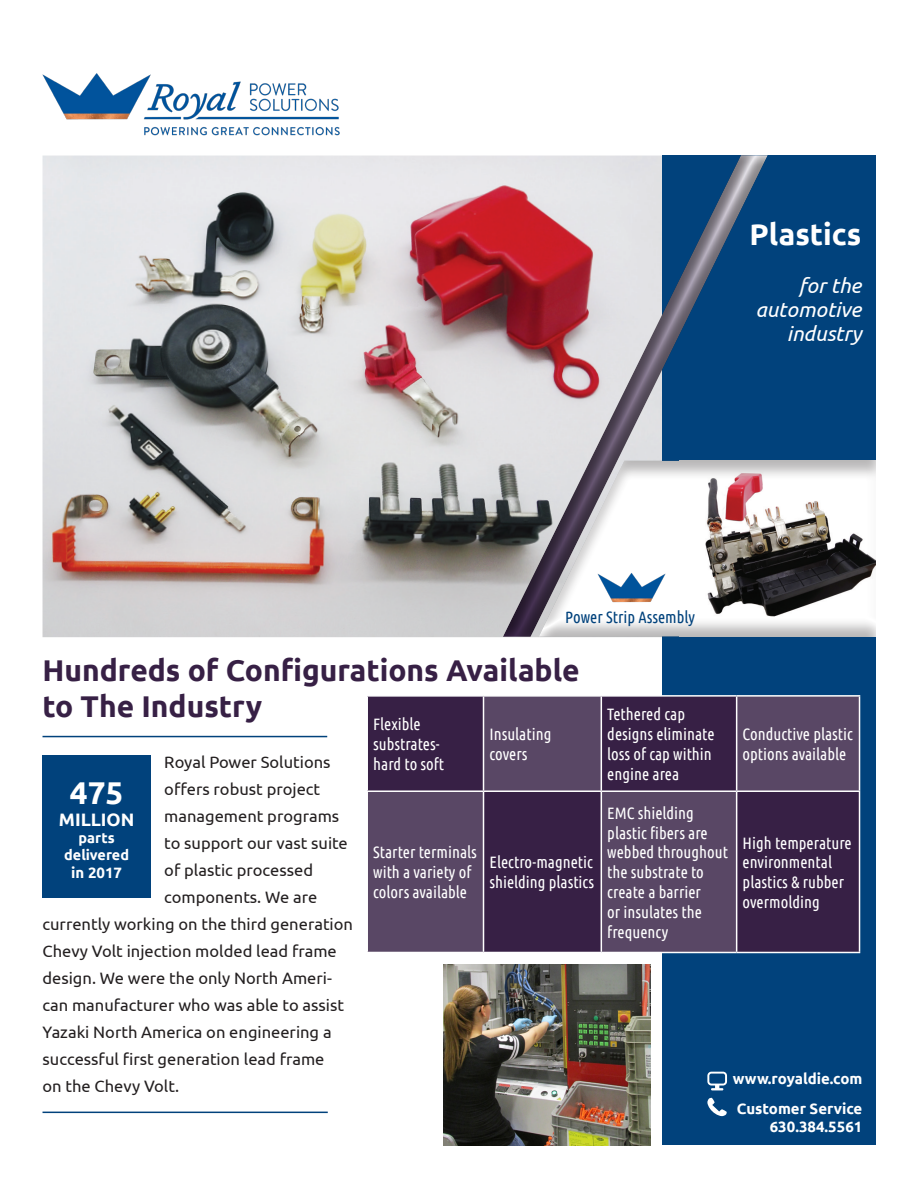
<style>
.page{position:relative;width:918px;height:1188px;background:#fff}
.page>*{position:absolute;margin:0;border:0;box-sizing:border-box;transform-origin:0 0}
.t1{font:700 31.5px "Ubuntu";color:#fff}
.t2{font:700 30px/36px "Ubuntu";color:#372045}
.t3{font:700 30px "Ubuntu";color:#fff}
.t4{font:italic 21px/24px "Ubuntu";color:#fff;text-align:right}
.t5{font:700 18px "Ubuntu";color:#fff}
.Call_Now{font:16.5px/19.8px "Ubuntu Condensed";color:#fff}
.Text{font:16.5px "Ubuntu";color:#231f20}
.Call_Now-2{font:16.5px "Ubuntu Condensed";color:#01427c}
.Call_Now-3{font:700 15px/18px "Ubuntu";color:#fff;text-align:right}
.t6{font:700 14.4px/17.2px "Ubuntu";color:#fff;text-align:center}
</style>
<div class="page">
<img style="left:43px;top:156px;width:459px;height:481px">
<div style="left:662px;top:156px;width:214px;height:989px;background:#01427c"></div>
<div style="left:537px;top:459px;width:339px;height:178px;background:#231f20;opacity:.32"></div>
<div style="left:502px;top:154px;width:268px;height:486px;background:#231f20;opacity:.5"></div>
<svg style="left:707px;top:1098px;width:20px;height:18px"></svg>
<svg style="left:707px;top:1072px;width:20px;height:18px"></svg>
<img style="left:598px;top:571px;width:67px;height:32px">
<hr style="left:43px;top:736px;width:284px;height:1px;background:#01427c">
<hr style="left:43px;top:1112px;width:285px;height:1px;background:#01427c">
<div style="left:43px;top:755px;width:108px;height:143px;background:#01427c"></div>
<svg style="left:368px;top:697px;width:491px;height:255px;fill:#594765"></svg>
<hr style="left:483px;top:697px;width:1px;height:93px;background:#fff">
<hr style="left:601px;top:695px;width:136px;height:2px;background:#fff">
<hr style="left:601px;top:697px;width:1px;height:93px;background:#fff">
<hr style="left:737px;top:695px;width:123px;height:2px;background:#fff">
<hr style="left:736px;top:697px;width:1px;height:93px;background:#fff">
<hr style="left:859px;top:697px;width:1px;height:93px;background:#fff">
<hr style="left:366px;top:790px;width:118px;height:2px;background:#fff">
<hr style="left:484px;top:790px;width:117px;height:2px;background:#fff">
<hr style="left:483px;top:792px;width:1px;height:160px;background:#fff">
<hr style="left:601px;top:790px;width:136px;height:2px;background:#fff">
<hr style="left:601px;top:792px;width:1px;height:160px;background:#fff">
<hr style="left:737px;top:790px;width:123px;height:2px;background:#fff">
<hr style="left:736px;top:792px;width:1px;height:160px;background:#fff">
<hr style="left:859px;top:792px;width:1px;height:160px;background:#fff">
<hr style="left:601px;top:952px;width:136px;height:1px;background:#fff">
<hr style="left:737px;top:952px;width:123px;height:1px;background:#fff">
<img style="left:444px;top:964px;width:206px;height:181px">
<img style="left:42px;top:73px;width:298px;height:63px">
<p class="t3" style="left:750px;top:216px;width:113px">Plastics</p>
<p class="t4" style="left:755px;top:273px;width:108px">for the automotive industry</p>
<p class="Call_Now-2" style="left:565px;top:607px;width:131px">Power Strip Assembly</p>
<p class="t2" style="left:43px;top:652px;width:539px">Hundreds of Configurations Available to The Industry</p>
<p class="Text" style="left:164px;top:752px;width:168px">Royal Power Solutions</p>
<p class="Text" style="left:164px;top:779px;width:157px">offers robust project</p>
<p class="Text" style="left:164px;top:806px;width:176px">management programs</p>
<p class="Text" style="left:164px;top:833px;width:185px">to support our vast suite</p>
<p class="Text" style="left:164px;top:860px;width:150px">of plastic processed</p>
<p class="Text" style="left:164px;top:887px;width:155px">components. We are</p>
<p class="Text" style="left:43px;top:914px;width:312px">currently working on the third generation</p>
<p class="Text" style="left:43px;top:941px;width:296px">Chevy Volt injection molded lead frame</p>
<p class="Text" style="left:43px;top:968px;width:291px">design. We were the only North Ameri-</p>
<p class="Text" style="left:43px;top:995px;width:303px">can manufacturer who was able to assist</p>
<p class="Text" style="left:43px;top:1022px;width:291px">Yazaki North America on engineering a</p>
<p class="Text" style="left:43px;top:1049px;width:283px">successful first generation lead frame</p>
<p class="Text" style="left:43px;top:1076px;width:138px">on the Chevy Volt.</p>
<p class="Call_Now" style="left:607px;top:704px;width:109px">Tethered cap designs eliminate loss of cap within engine area</p>
<p class="Call_Now" style="left:373px;top:714px;width:72px">Flexible substrates&shy;hard to soft</p>
<p class="Call_Now" style="left:490px;top:724px;width:63px">Insulating covers</p>
<p class="Call_Now" style="left:743px;top:724px;width:112px">Conductive plastic options available</p>
<p class="t1" style="left:70px;top:774px;width:55px">475</p>
<p class="t5" style="left:59px;top:809px;width:77px">MILLION</p>
<p class="t6" style="left:64px;top:829px;width:66px">parts delivered</p>
<p class="Call_Now-3" style="left:71px;top:864px;width:52px">in 2017</p>
<p class="Call_Now" style="left:607px;top:803px;width:122px">EMC shielding plastic fibers are webbed throughout the substrate to create a barrier<br>or insulates the frequency</p>
<p class="Call_Now" style="left:743px;top:832px;width:111px">High temperature environmental plastics &amp; rubber overmolding</p>
<p class="Call_Now" style="left:373px;top:842px;width:105px">Starter terminals with a variety of colors available</p>
<p class="Call_Now" style="left:490px;top:852px;width:106px">Electro-magnetic shielding plastics</p>
<p class="Call_Now-3" style="left:733px;top:1070px;width:131px">www.royaldie.com</p>
<p class="Call_Now-3" style="left:737px;top:1100px;width:127px">Customer Service<br>630.384.5561</p>
</div>
